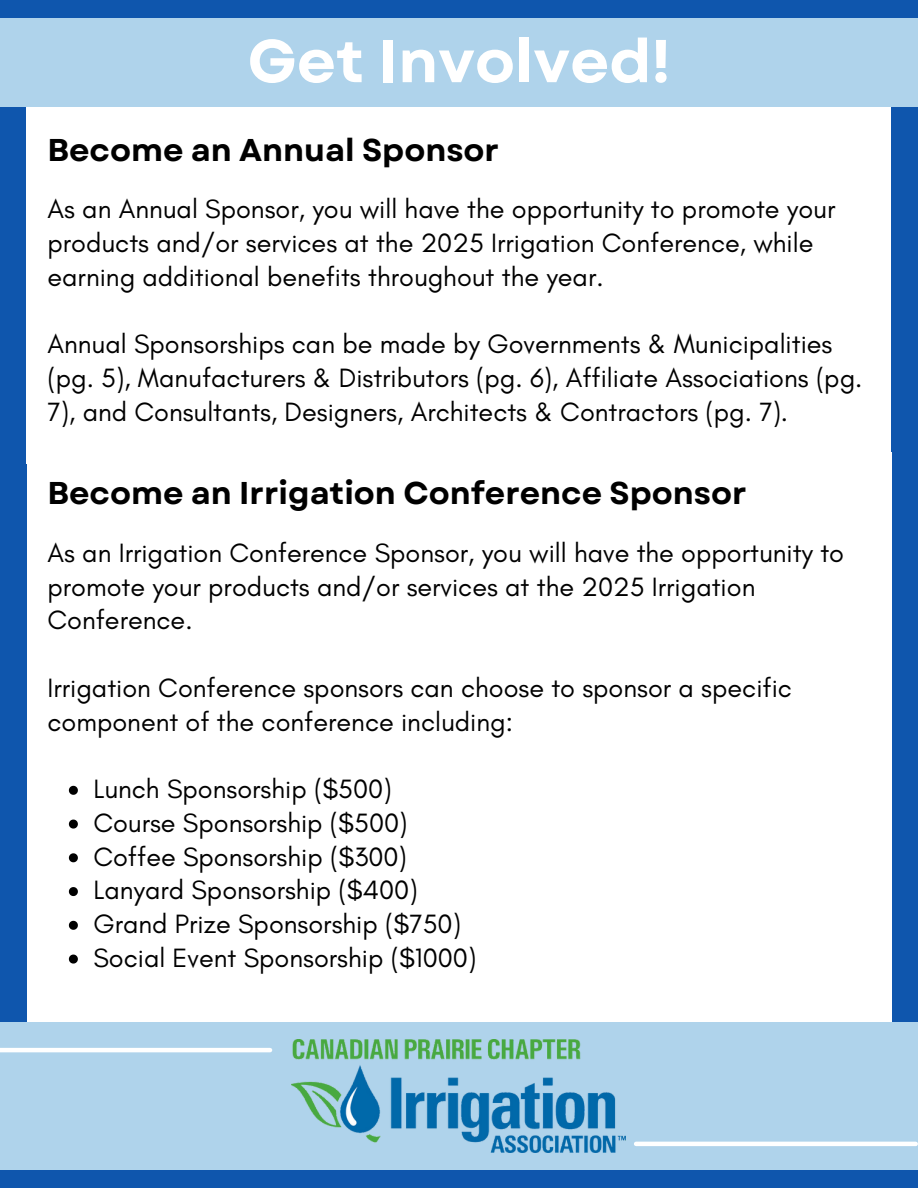
<style>
.page{position:relative;width:918px;height:1188px;background:#0f56ad}
.page>*{position:absolute;margin:0;border:0;box-sizing:border-box;transform-origin:0 0}
.t1{font:700 60.3px "Garet";color:#fff}
.t2{font:700 31.5px "Garet";color:#000}
.t3{font:27px/33.8px "Glacial Indifference";color:#000}
</style>
<div class="page">
<div style="left:27px;top:107px;width:864px;height:356px;background:#fff"></div>
<div style="left:0;top:18px;width:918px;height:89px;background:#afd3eb"></div>
<div style="left:27px;top:453px;width:864px;height:574px;background:#fff"></div>
<div style="left:0;top:1023px;width:918px;height:147px;background:#afd3eb"></div>
<img style="left:292px;top:1040px;width:334px;height:112px">
<hr style="left:636px;top:1142px;width:280px;height:4px;background:#fff">
<hr style="left:0;top:1048px;width:270px;height:4px;background:#fff">
<svg style="left:69px;top:786px;width:9px;height:9px"></svg>
<svg style="left:69px;top:820px;width:9px;height:9px"></svg>
<svg style="left:69px;top:853px;width:9px;height:9px"></svg>
<svg style="left:69px;top:887px;width:9px;height:9px"></svg>
<svg style="left:69px;top:921px;width:9px;height:9px"></svg>
<svg style="left:69px;top:955px;width:9px;height:9px"></svg>
<h2 class="t1" style="left:248px;top:18px;width:424px">Get Involved!</h2>
<p class="t2" style="left:48px;top:127px;width:453px">Become an Annual Sponsor</p>
<p class="t3" style="left:48px;top:192px;width:789px">As an Annual Sponsor, you will have the opportunity to promote your products and/or services at the 2025 Irrigation Conference, while earning additional benefits throughout the year.</p>
<p class="t3" style="left:48px;top:327px;width:816px">Annual Sponsorships can be made by Governments &amp; Municipalities (pg. 5), Manufacturers &amp; Distributors (pg. 6), Affiliate Associations (pg.<br>7), and Consultants, Designers, Architects &amp; Contractors (pg. 7).</p>
<p class="t2" style="left:48px;top:470px;width:701px">Become an Irrigation Conference Sponsor</p>
<p class="t3" style="left:48px;top:536px;width:798px">As an Irrigation Conference Sponsor, you will have the opportunity to promote your products and/or services at the 2025 Irrigation<br>Conference.</p>
<p class="t3" style="left:48px;top:671px;width:746px">Irrigation Conference sponsors can choose to sponsor a specific component of the conference including:</p>
<h2 class="t3" style="left:93px;top:772px;width:300px">Lunch Sponsorship ($500)</h2>
<p class="t3" style="left:93px;top:806px;width:316px">Course Sponsorship ($500)</p>
<p class="t3" style="left:93px;top:839px;width:315px">Coffee Sponsorship ($300)</p>
<p class="t3" style="left:93px;top:873px;width:326px">Lanyard Sponsorship ($400)</p>
<p class="t3" style="left:93px;top:907px;width:369px">Grand Prize Sponsorship ($750)</p>
<p class="t3" style="left:93px;top:941px;width:384px">Social Event Sponsorship ($1000)</p>
</div>
